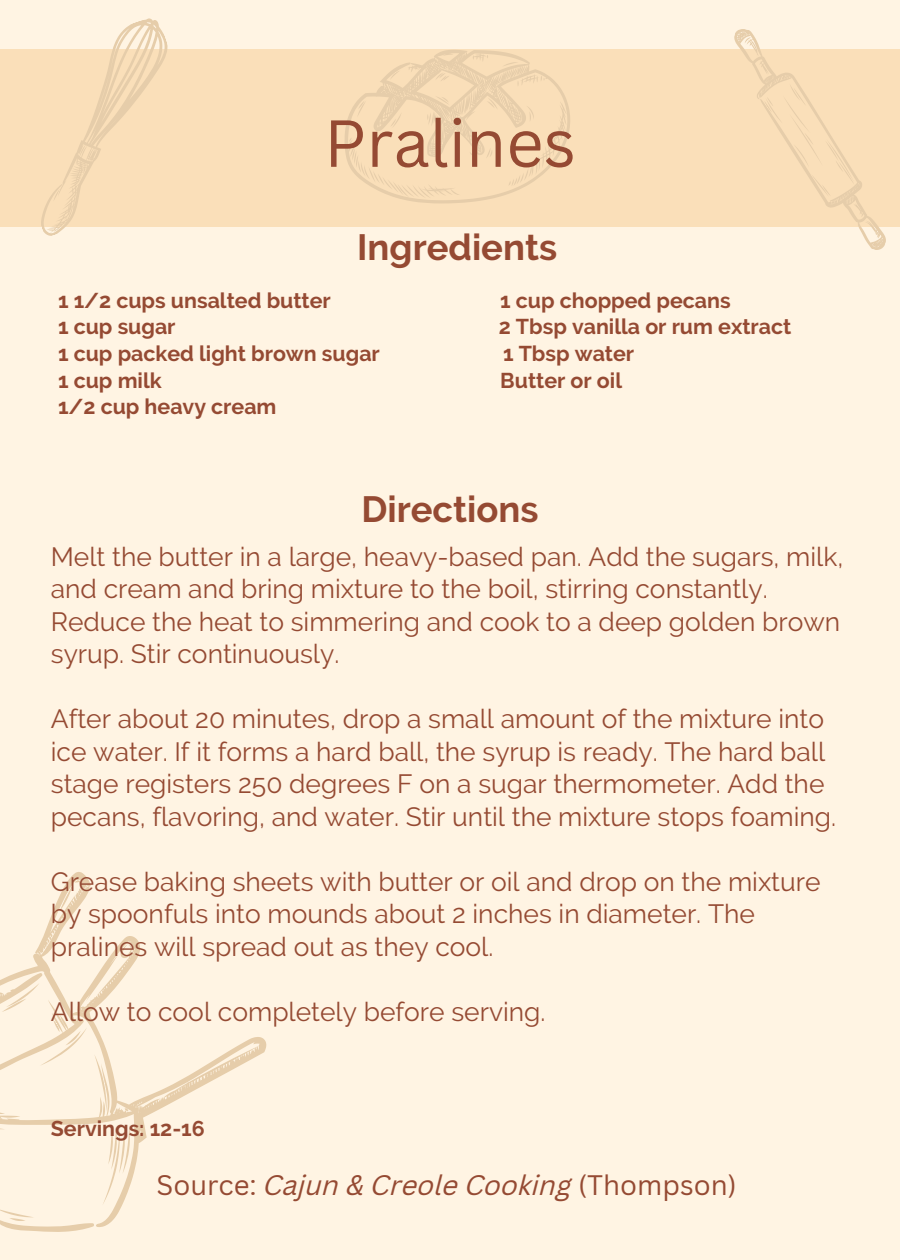
<style>
.page{position:relative;width:900px;height:1260px;background:#fff4e3}
.page>*{position:absolute;margin:0;border:0;box-sizing:border-box;transform-origin:0 0}
.t1{font:65px "Canva Sans";color:#954a33}
.t2{font:700 36.5px "Raleway";color:#954a33}
.t3{font:italic 27.5px "Canva Sans";color:#954a33}
.t4{font:26.5px/32.5px "Raleway";color:#954a33}
.t5{font:700 21.5px "Raleway";color:#954a33}
.s1{font-style:normal}
</style>
<div class="page">
<div style="left:0;top:50px;width:900px;height:177px;background:#fadfb9"></div>
<svg style="left:0;top:872px;width:266px;height:360px"></svg>
<svg style="left:345px;top:50px;width:225px;height:153px"></svg>
<svg style="left:0;top:18px;width:214px;height:218px"></svg>
<svg style="left:697px;top:29px;width:203px;height:221px"></svg>
<h1 class="t1" style="left:324px;top:97px;width:253px">Pralines</h1>
<h2 class="t2" style="left:357px;top:226px;width:201px">Ingredients</h2>
<p class="t5" style="left:58px;top:288px;width:274px">1 1/2 cups unsalted butter</p>
<p class="t5" style="left:500px;top:288px;width:232px">1 cup chopped pecans</p>
<p class="t5" style="left:58px;top:314px;width:119px">1 cup sugar</p>
<p class="t5" style="left:499px;top:314px;width:294px">2 Tbsp vanilla or rum extract</p>
<p class="t5" style="left:58px;top:341px;width:323px">1 cup packed light brown sugar</p>
<p class="t5" style="left:503px;top:341px;width:133px">1 Tbsp water</p>
<p class="t5" style="left:58px;top:368px;width:105px">1 cup milk</p>
<p class="t5" style="left:500px;top:368px;width:123px">Butter or oil</p>
<p class="t5" style="left:58px;top:394px;width:220px">1/2 cup heavy cream</p>
<h2 class="t2" style="left:361px;top:488px;width:179px">Directions</h2>
<p class="t4" style="left:51px;top:540px;width:794px">Melt the butter in a large, heavy-based pan. Add the sugars, milk, and cream and bring mixture to the boil, stirring constantly.<br>Reduce the heat to simmering and cook to a deep golden brown syrup. Stir continuously.</p>
<p class="t4" style="left:51px;top:703px;width:787px">After about 20 minutes, drop a small amount of the mixture into ice water. If it forms a hard ball, the syrup is ready. The hard ball stage registers 250 degrees F on a sugar thermometer. Add the pecans, flavoring, and water. Stir until the mixture stops foaming.</p>
<p class="t4" style="left:51px;top:865px;width:771px">Grease baking sheets with butter or oil and drop on the mixture by spoonfuls into mounds about 2 inches in diameter. The pralines will spread out as they cool.</p>
<p class="t4" style="left:51px;top:995px;width:496px">Allow to cool completely before serving.</p>
<p class="t5" style="left:51px;top:1116px;width:155px">Servings: 12-16</p>
<p class="t3" style="left:157px;top:1174px;width:582px"><span class="s1">Source:</span> Cajun &amp; Creole Cooking <span class="s1">(Thompson)</span></p>
</div>
